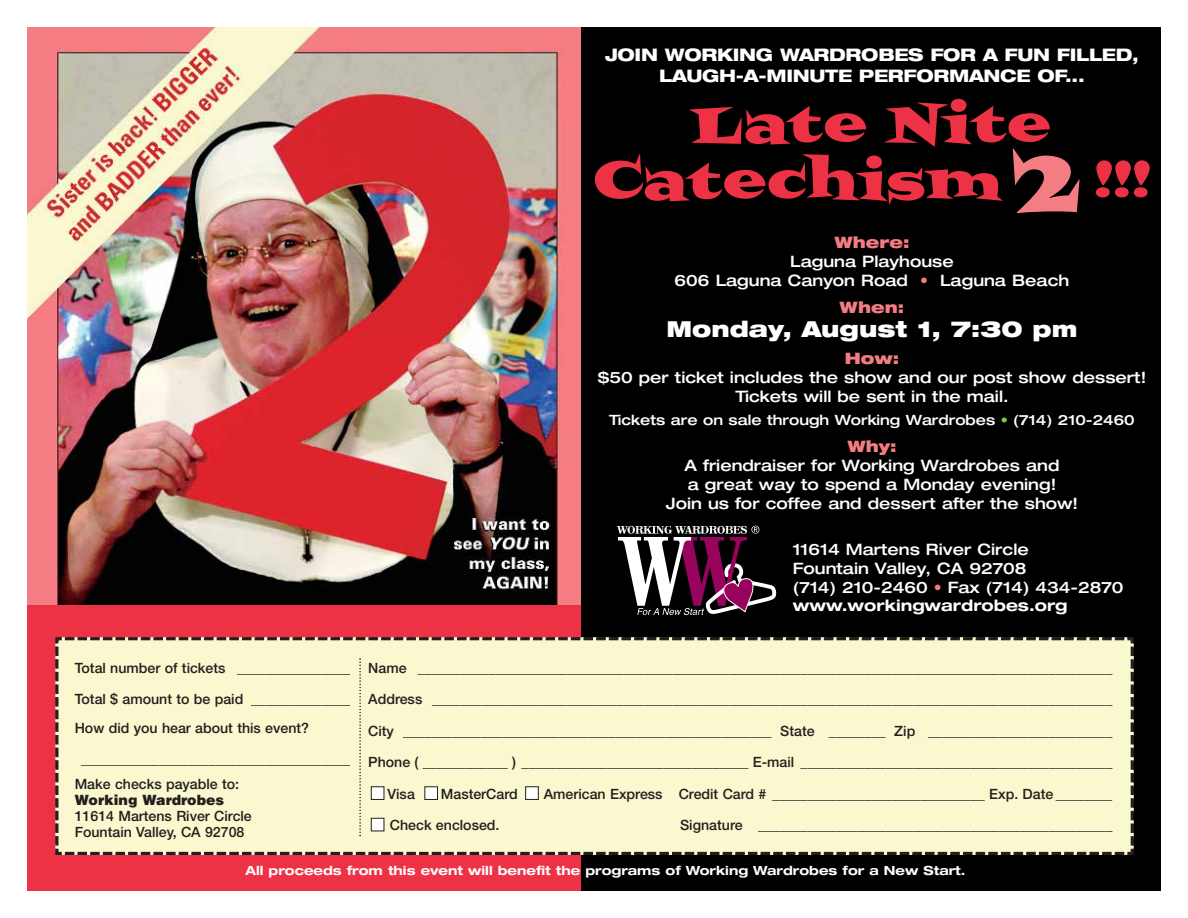
<style>
.page{position:relative;width:1188px;height:918px;background:#fff}
.page>*{position:absolute;margin:0;border:0;box-sizing:border-box;transform-origin:0 0}
.t1{font:56.7px/56.7px "Latino Samba";letter-spacing:-.005em;color:#ee3245;text-align:center}
.t2{font:900 expanded 22.05px "Helvetica Neue";color:#fff}
.t3{font:800 expanded 17.4px/20.9px "Helvetica Neue";letter-spacing:-.02em;color:#fff;text-align:center}
.t4{font:500 expanded 15.75px/18.9px "Helvetica Neue";color:#fff;text-align:center}
.t5{font:900 expanded 15.75px "Helvetica Neue";color:#f37d83}
.t6{font:500 14.1px/28.3px "Helvetica Neue";color:#231f1f}
.t7{font:500 expanded 14.1px "Helvetica Neue";color:#fff}
.t8{font:900 14.1px "Helvetica";color:#231f1f}
.t9{font:700 expanded 12.6px "Helvetica Neue";color:#fff}
.s1{font-size:90px;color:#f37d83}
.s2{color:#f37d83}
.s3{color:#8bc63e}
.s4{font-weight:700}
</style>
<div class="page">
<div style="left:27px;top:602px;width:555px;height:289px;background:#ee3245"></div>
<img style="left:27px;top:27px;width:554px;height:577px">
<div style="left:581px;top:27px;width:580px;height:864px;background:#000"></div>
<div style="left:55px;top:637px;width:1079px;height:218px;background:#faf8cf"></div>
<div style="left:371px;top:787px;width:13px;height:12px;background:#fff"></div>
<div style="left:371px;top:786px;width:13px;height:14px;border:1px solid #231f1f"></div>
<div style="left:425px;top:787px;width:13px;height:12px;background:#fff"></div>
<div style="left:424px;top:786px;width:14px;height:14px;border:1px solid #231f1f"></div>
<div style="left:526px;top:787px;width:12px;height:12px;background:#fff"></div>
<div style="left:525px;top:786px;width:14px;height:14px;border:1px solid #231f1f"></div>
<div style="left:371px;top:818px;width:13px;height:13px;background:#fff"></div>
<div style="left:371px;top:818px;width:13px;height:13px;border:1px solid #231f1f"></div>
<svg style="left:617px;top:526px;width:160px;height:89px"></svg>
<p class="t3" style="left:605px;top:46px;width:535px">JOIN WORKING WARDROBES FOR A FUN FILLED,<br>LAUGH-A-MINUTE PERFORMANCE OF...</p>
<h1 class="t1" style="left:593px;top:99px;width:559px">Late Nite<br>Catechism <span class="s1">2</span> !!!</h1>
<p class="t5" style="left:834px;top:236px;width:77px">Where:</p>
<p class="t4" style="left:675px;top:253px;width:396px">Laguna Playhouse<br>606 Laguna Canyon Road <span class="s2">•</span> Laguna Beach</p>
<p class="t5" style="left:840px;top:301px;width:66px">When:</p>
<h2 class="t2" style="left:666px;top:320px;width:413px">Monday, August 1, 7:30 pm</h2>
<p class="t5" style="left:845px;top:352px;width:56px">How:</p>
<p class="t4" style="left:598px;top:369px;width:550px">$50 per ticket includes the show and our post show dessert!<br>Tickets will be sent in the mail.</p>
<p class="t7" style="left:609px;top:414px;width:527px">Tickets are on sale through Working Wardrobes <span class="s3">•</span> (714) 210-2460</p>
<p class="t5" style="left:847px;top:440px;width:51px">Why:</p>
<p class="t4" style="left:666px;top:457px;width:414px">A friendraiser for Working Wardrobes and<br>a great way to spend a Monday evening!<br>Join us for coffee and dessert after the show!</p>
<p class="t4" style="left:793px;top:541px;width:332px;text-align:left">11614 Martens River Circle<br>Fountain Valley, CA 92708<br>(714) 210-2460 <span class="s2">•</span> Fax (714) 434-2870 <span class="s4">www.workingwardrobes.org</span></p>
<p class="t6" style="left:368px;top:655px;width:746px">Name __________________________________________________________________________________________________</p>
<p class="t6" style="left:368px;top:686px;width:746px">Address ________________________________________________________________________________________________</p>
<p class="t6" style="left:368px;top:718px;width:746px">City ____________________________________________________ State ________ Zip __________________________</p>
<p class="t6" style="left:368px;top:749px;width:746px">Phone ( ____________ ) ________________________________ E-mail ____________________________________________</p>
<p class="t6" style="left:387px;top:781px;width:29px">Visa</p>
<p class="t6" style="left:441px;top:781px;width:78px">MasterCard</p>
<p class="t6" style="left:544px;top:781px;width:570px">American Express Credit Card # ______________________________ Exp. Date ________</p>
<p class="t6" style="left:390px;top:812px;width:111px">Check enclosed.</p>
<p class="t6" style="left:680px;top:812px;width:434px">Signature __________________________________________________</p>
<p class="t6" style="left:75px;top:655px;width:277px">Total number of tickets ________________</p>
<p class="t6" style="left:75px;top:686px;width:277px">Total $ amount to be paid ______________<br>How did you hear about this event?</p>
<p class="t6" style="left:75px;top:748px;width:277px;line-height:25.2px;text-indent:6px">______________________________________<br>Make checks payable to:</p>
<p class="t8" style="left:75px;top:795px;width:151px">Working Wardrobes</p>
<p class="t6" style="left:75px;top:809px;width:179px;line-height:15.8px">11614 Martens River Circle<br>Fountain Valley, CA 92708</p>
<p class="t9" style="left:245px;top:866px;width:722px">All proceeds from this event will benefit the programs of Working Wardrobes for a New Start.</p>
</div>
